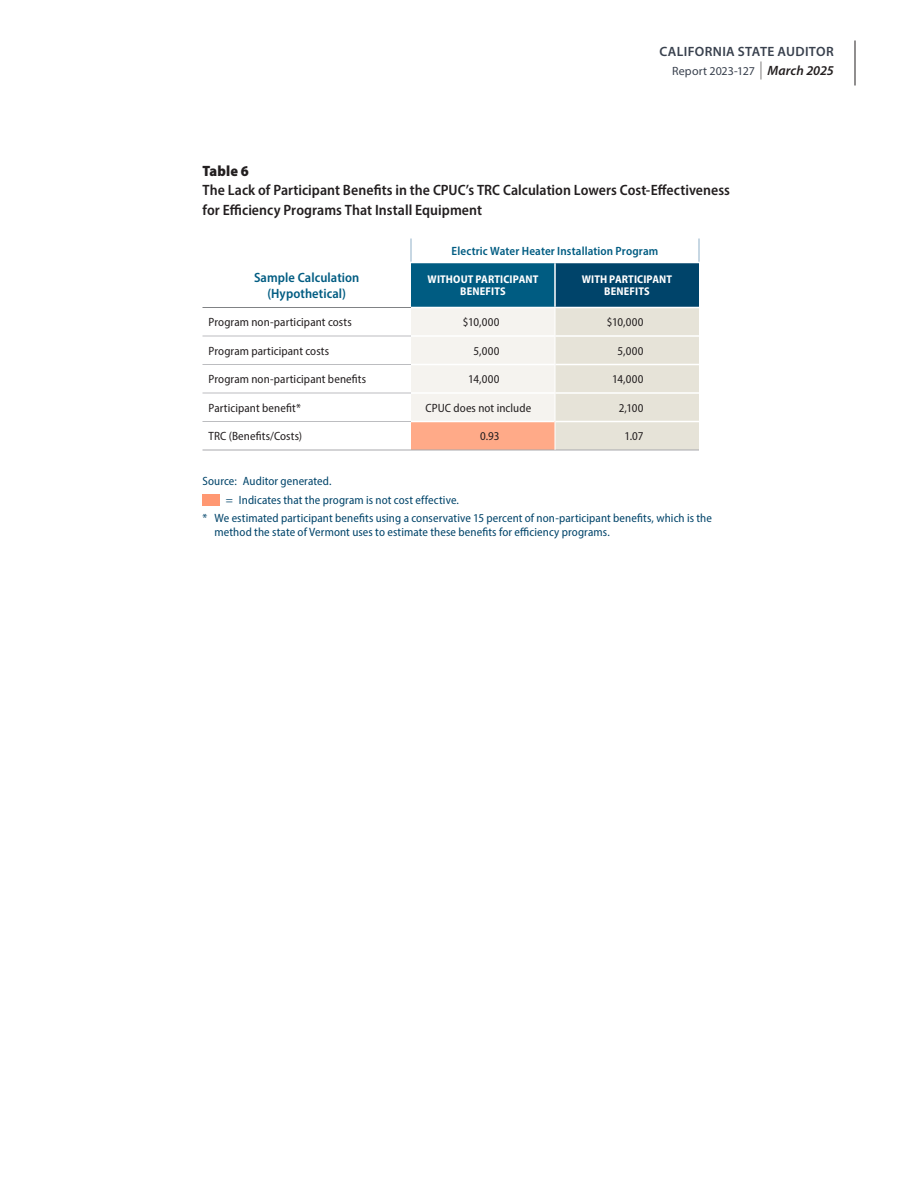
<style>
.page{position:relative;width:918px;height:1188px;background:#fff}
.page>*{position:absolute;margin:0;border:0;box-sizing:border-box;transform-origin:0 0}
.table_title{font:600 semi-condensed 15px/19.5px "Myriad Pro";letter-spacing:.005em;color:#231f20}
.table_number{font:900 semi-condensed 15px "Myriad Pro";letter-spacing:.01em;color:#231f20}
.table_text{font:600 semi-condensed 13.5px/16.5px "Myriad Pro";letter-spacing:.005em;color:#005c82;text-align:center}
.t1{font:600 13.5px "Myriad Pro";letter-spacing:.03em;color:#39414e}
.table_text-2{font:semi-condensed 12px "Myriad Pro";letter-spacing:.01em;color:#231f20}
.graphic_footnotes{font:semi-condensed 12px/13.5px "Myriad Pro";letter-spacing:.01em;color:#00446a}
.table_text-3{font:semi-condensed 12px "Myriad Pro";letter-spacing:.01em;color:#00446a}
.table_text-4{font:600 semi-condensed 12px "Myriad Pro";letter-spacing:.01em;color:#005c82}
.t2{font:12px "Myriad Pro";letter-spacing:.01em;color:#39414e}
.graphic_source_notes{font:semi-condensed 12px "Myriad Pro";letter-spacing:.01em;color:#00446a}
.table_heads{font:700 semi-condensed 11.25px/12px "Myriad Pro";letter-spacing:.01em;color:#fff;text-align:center}
.s1{font-weight:300;font-size:18px;color:#231f20}
.s2{font-weight:600;font-style:italic;font-size:13.5px;color:#231f20}
</style>
<div class="page">
<hr style="left:855px;top:40px;width:1px;height:46px;background:#231f20">
<div style="left:411px;top:262px;width:144px;height:46px;background:#005c82"></div>
<div style="left:555px;top:262px;width:144px;height:46px;background:#00446a"></div>
<hr style="left:411px;top:307px;width:144px;height:1px;background:#fff">
<hr style="left:554px;top:263px;width:2px;height:44px;background:#fff">
<hr style="left:555px;top:307px;width:144px;height:1px;background:#fff">
<hr style="left:202px;top:307px;width:209px;height:1px;background:#808285">
<hr style="left:202px;top:450px;width:209px;height:1px;background:#a8a9ad">
<hr style="left:411px;top:450px;width:144px;height:1px;background:#a8a9ad">
<hr style="left:555px;top:450px;width:144px;height:1px;background:#a8a9ad">
<hr style="left:202px;top:336px;width:209px;height:1px;background:#bcbdc0">
<hr style="left:202px;top:364px;width:209px;height:1px;background:#bcbdc0">
<hr style="left:202px;top:393px;width:209px;height:1px;background:#bcbdc0">
<hr style="left:202px;top:421px;width:209px;height:1px;background:#bcbdc0">
<svg style="left:411px;top:238px;width:1px;height:24px"></svg>
<hr style="left:411px;top:262px;width:144px;height:1px;background:#fff">
<hr style="left:555px;top:262px;width:144px;height:1px;background:#fff">
<svg style="left:699px;top:238px;width:1px;height:24px"></svg>
<svg style="left:411px;top:308px;width:288px;height:142px"></svg>
<div style="left:202px;top:494px;width:18px;height:12px;background:#ff9872"></div>
<p class="t1" style="left:659px;top:42px;width:176px">CALIFORNIA STATE AUDITOR</p>
<p class="t2" style="left:672px;top:64px;width:163px">Report 2023-127 <span class="s1">|</span> <span class="s2">March 2025</span></p>
<p class="table_number" style="left:202px;top:161px;width:48px">Table 6</p>
<p class="table_title" style="left:202px;top:180px;width:529px">The Lack of Participant Benefits in the CPUC’s TRC Calculation Lowers Cost-Effectiveness for Efficiency Programs That Install Equipment</p>
<p class="table_text-4" style="left:452px;top:243px;width:208px">Electric Water Heater Installation Program</p>
<p class="table_text" style="left:254px;top:269px;width:107px">Sample Calculation (Hypothetical)</p>
<p class="table_heads" style="left:428px;top:273px;width:112px">WITHOUT PARTICIPANT<br>BENEFITS</p>
<p class="table_heads" style="left:582px;top:273px;width:92px">WITH PARTICIPANT<br>BENEFITS</p>
<p class="table_text-2" style="left:208px;top:315px;width:145px">Program non-participant costs</p>
<p class="table_text-2" style="left:463px;top:315px;width:38px">$10,000</p>
<p class="table_text-2" style="left:607px;top:315px;width:38px">$10,000</p>
<p class="table_text-2" style="left:208px;top:343px;width:122px">Program participant costs</p>
<p class="table_text-2" style="left:474px;top:343px;width:27px">5,000</p>
<p class="table_text-2" style="left:618px;top:343px;width:27px">5,000</p>
<p class="table_text-2" style="left:208px;top:372px;width:159px">Program non-participant benefits</p>
<p class="table_text-2" style="left:468px;top:372px;width:33px">14,000</p>
<p class="table_text-2" style="left:612px;top:372px;width:33px">14,000</p>
<p class="table_text-2" style="left:208px;top:400px;width:94px">Participant benefit*</p>
<p class="table_text-2" style="left:426px;top:400px;width:107px">CPUC does not include</p>
<p class="table_text-2" style="left:619px;top:400px;width:26px">2,100</p>
<p class="table_text-2" style="left:208px;top:429px;width:95px">TRC (Benefits/Costs)</p>
<p class="table_text-2" style="left:480px;top:429px;width:21px">0.93</p>
<p class="table_text-2" style="left:624px;top:429px;width:21px">1.07</p>
<p class="graphic_source_notes" style="left:202px;top:473px;width:131px">Source: Auditor generated.</p>
<p class="table_text-3" style="left:226px;top:493px;width:235px">= Indicates that the program is not cost effective.</p>
<p class="graphic_footnotes" style="left:214px;top:511px;width:499px;text-indent:-12px">* We estimated participant benefits using a conservative 15 percent of non-participant benefits, which is the method the state of Vermont uses to estimate these benefits for efficiency programs.</p>
</div>
